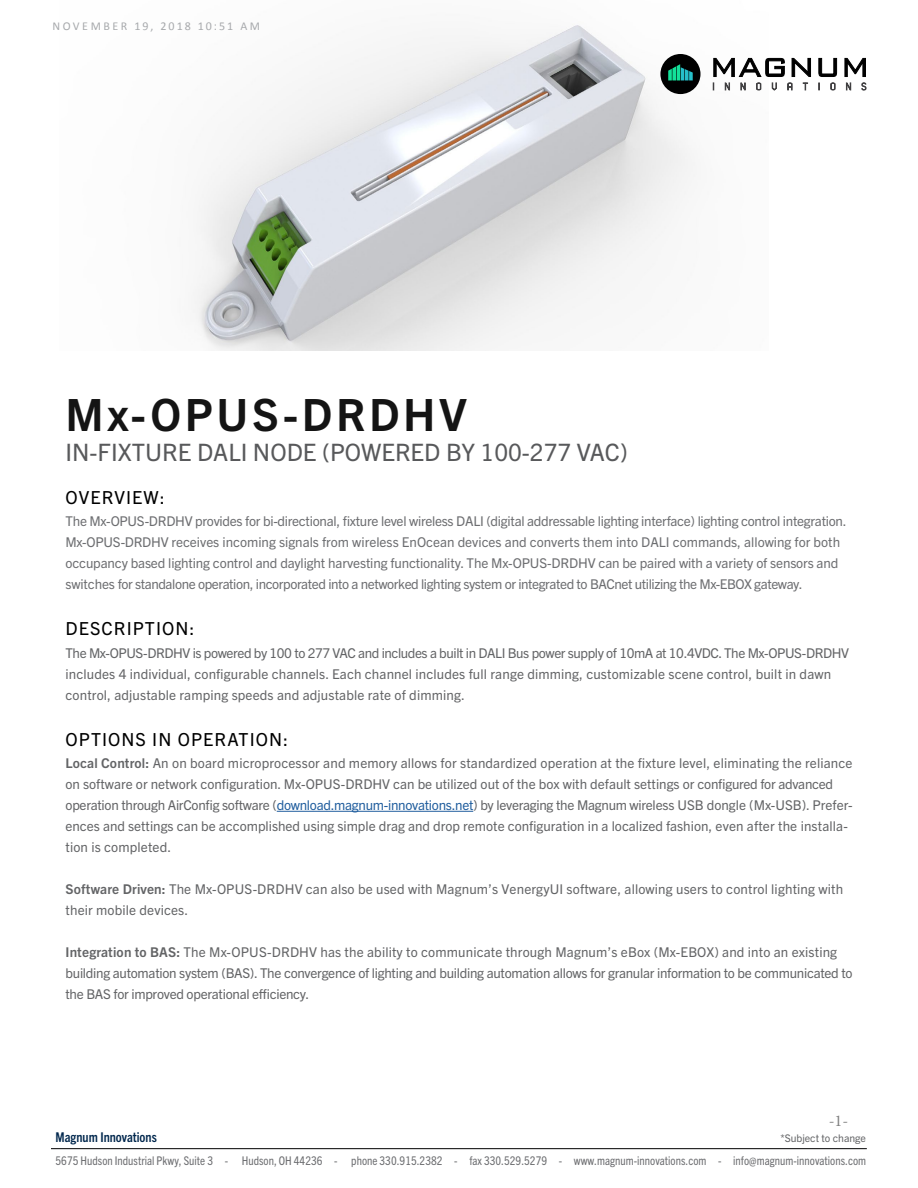
<style>
.page{position:relative;width:918px;height:1188px;background:#fff}
.page>*{position:absolute;margin:0;border:0;box-sizing:border-box;transform-origin:0 0}
.t1{font:700 44.55px "Trade Gothic Next LT Pro";letter-spacing:.08em;color:#141414}
.t2{font:24px "Trade Gothic Next LT Pro";color:#58595b}
.t3{font:18px "Trade Gothic Next LT Pro";letter-spacing:.06em;color:#000}
.t4{font:16.5px "Minion Pro";color:#000}
.t5{font:13.5px/21px "Trade Gothic Next LT Pro";color:#636466}
.t6{font:13.5px/21px "Trade Gothic Next LT Pro";letter-spacing:-.02em;color:#6d6e71}
.t7{font:13.5px/21px "Trade Gothic Next LT Pro";letter-spacing:-.02em;color:#636466}
.t8{font:700 condensed 13.5px "Trade Gothic Next LT Pro";color:#00274d}
.t9{font:condensed 12px "Trade Gothic Next LT Pro";letter-spacing:.005em;color:#6d6e71}
.t10{font:12px "Calibri";letter-spacing:.2em;color:#a7a9ac}
.t11{font:10.5px "Trade Gothic Next LT Pro";color:#636466}
.s1{font-weight:700}
.s2{color:#215e9e}
</style>
<div class="page">
<hr style="left:51px;top:1148px;width:816px;height:1px;background:#000">
<hr style="left:277px;top:811px;width:196px;height:1px;background:#215e9e">
<img style="left:193px;top:25px;width:520px;height:326px">
<svg style="left:713px;top:57px;width:153px;height:34px"></svg>
<div style="left:660px;top:54px;width:41px;height:40px;background:#000;border-radius:50%"></div>
<svg style="left:668px;top:64px;width:25px;height:16px"></svg>
<p class="t10" style="left:52px;top:19px;width:207px">NOVEMBER 19, 2018 10:51 AM</p>
<h1 class="t1" style="left:66px;top:384px;width:403px">Mx-OPUS-DRDHV</h1>
<h2 class="t2" style="left:66px;top:436px;width:564px">IN-FIXTURE DALI NODE (POWERED BY 100-277 VAC)</h2>
<h3 class="t3" style="left:66px;top:485px;width:101px">OVERVIEW:</h3>
<p class="t6" style="left:66px;top:510px;width:782px">The Mx-OPUS-DRDHV provides for bi-directional, fixture level wireless DALI (digital addressable lighting interface) lighting control integration.<br>Mx-OPUS-DRDHV receives incoming signals from wireless EnOcean devices and converts them into DALI commands, allowing for both occupancy based lighting control and daylight harvesting functionality. The Mx-OPUS-DRDHV can be paired with a variety of sensors and switches for standalone operation, incorporated into a networked lighting system or integrated to BACnet utilizing the Mx-EBOX gateway.</p>
<h3 class="t3" style="left:66px;top:616px;width:131px">DESCRIPTION:</h3>
<p class="t5" style="left:66px;top:642px;width:785px">The Mx-OPUS-DRDHV is powered by 100 to 277 VAC and includes a built in DALI Bus power supply of 10mA at 10.4VDC. The Mx-OPUS-DRDHV includes 4 individual, configurable channels. Each channel includes full range dimming, customizable scene control, built in dawn control, adjustable ramping speeds and adjustable rate of dimming.</p>
<h3 class="t3" style="left:66px;top:727px;width:224px">OPTIONS IN OPERATION:</h3>
<p class="t5" style="left:66px;top:752px;width:789px"><span class="s1">Local Control:</span> An on board microprocessor and memory allows for standardized operation at the fixture level, eliminating the reliance on software or network configuration. Mx-OPUS-DRDHV can be utilized out of the box with default settings or configured for advanced operation through AirConfig software (<span class="s2">download.magnum-innovations.net</span>) by leveraging the Magnum wireless USB dongle (Mx-USB). Prefer&shy;ences and settings can be accomplished using simple drag and drop remote configuration in a localized fashion, even after the installa&shy;tion is completed.</p>
<p class="t5" style="left:66px;top:878px;width:779px"><span class="s1">Software Driven:</span> The Mx-OPUS-DRDHV can also be used with Magnum’s VenergyUI software, allowing users to control lighting with their mobile devices.</p>
<p class="t7" style="left:66px;top:941px;width:789px"><span class="s1">Integration to BAS:</span> The Mx-OPUS-DRDHV has the ability to communicate through Magnum’s eBox (Mx-EBOX) and into an existing building automation system (BAS). The convergence of lighting and building automation allows for granular information to be communicated to the BAS for improved operational efficiency.</p>
<p class="t4" style="left:829px;top:1109px;width:21px">-1-</p>
<p class="t8" style="left:56px;top:1128px;width:103px">Magnum Innovations</p>
<p class="t9" style="left:56px;top:1152px;width:812px">5675 Hudson Industrial Pkwy, Suite 3 - Hudson, OH 44236 - phone 330.915.2382 - fax 330.529.5279 - www.magnum-innovations.com - info@magnum-innovations.com</p>
<p class="t11" style="left:780px;top:1131px;width:87px">*Subject to change</p>
</div>
